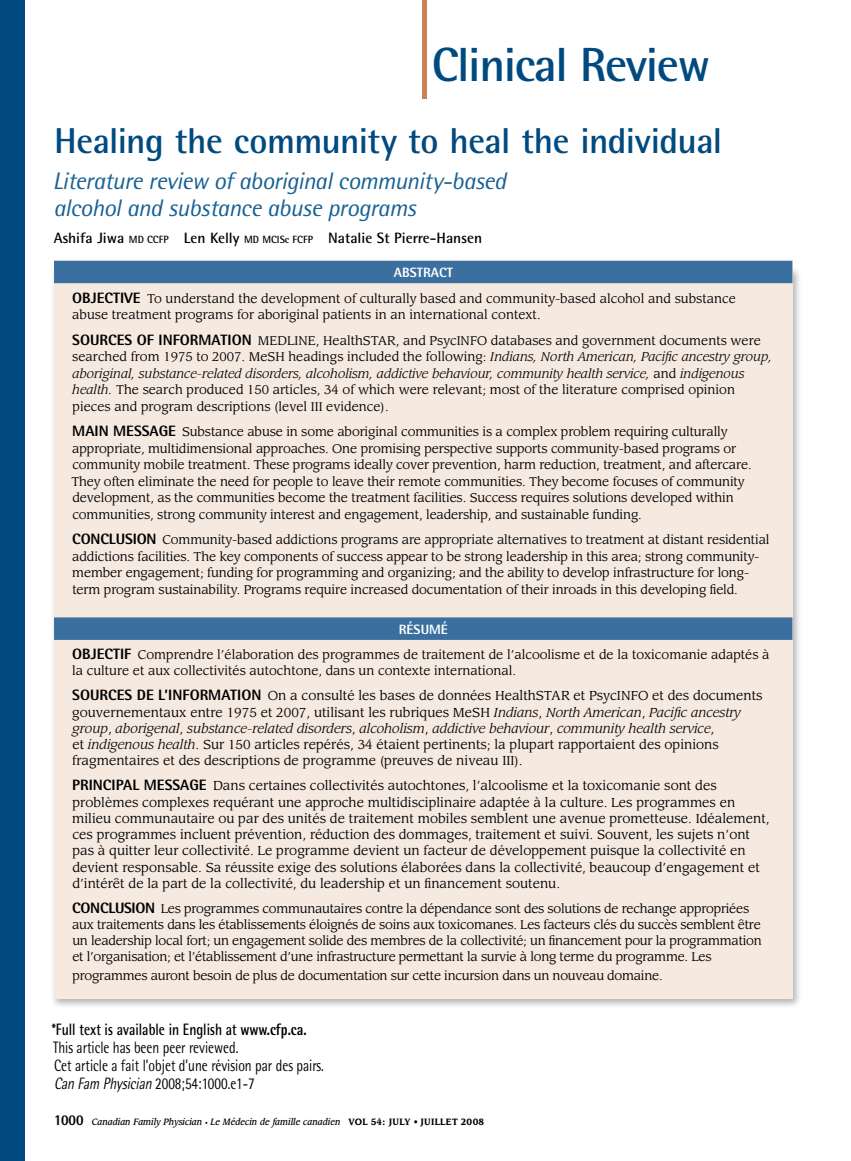
<style>
.page{position:relative;width:851px;height:1161px;background:#fff}
.page>*{position:absolute;margin:0;border:0;box-sizing:border-box;transform-origin:0 0}
.t1{font:700 48px "Rotis Semi Sans Std";letter-spacing:-.03em;color:#004a80}
.t2{font:700 36px "Rotis Semi Sans Std";letter-spacing:-.015em;color:#004a80}
.t3{font:italic 24px/27px "Rotis Semi Sans Std";letter-spacing:-.025em;color:#186194}
.t4{font:16.5px/18px "Rotis Semi Sans Std";color:#000;scale:.8 1}
.t5{font:700 15px "Rotis Semi Sans Std";color:#000}
.t6{font:800 13.5px "Rotis Semi Sans Std";color:#fff}
.t7{font:12.75px/16.2px "Leawood Std";color:#000}
.t8{font:12.3px/16.5px "Leawood Std";letter-spacing:-.01em;color:#000}
.t9{font:italic 500 9px "Leawood Std";color:#000;scale:.9 1}
.s1{font-size:10.5px}
.s2{font-family:"Rotis Semi Sans Std";font-weight:800;font-size:15px}
.s3{font-style:italic}
.s4{font-weight:700}
.s5{font-weight:800}
.s6{font-family:"Rotis Semi Sans Std";font-weight:800;font-style:normal;font-size:15px}
.s7{font-style:normal;font-size:6px}
.s8{font-weight:700;font-style:normal}
</style>
<div class="page">
<div style="left:0;top:0;width:24px;height:1161px;background:#004a80"></div>
<div style="left:49px;top:265px;width:754px;height:745px;background:#000;opacity:.3"></div>
<div style="left:54px;top:270px;width:738px;height:729px;background:#f5e9e0"></div>
<div style="left:54px;top:261px;width:738px;height:22px;background:#3a6f9f"></div>
<div style="left:54px;top:617px;width:738px;height:23px;background:#3a6f9f"></div>
<hr style="left:422px;top:0;width:4px;height:99px;background:#cb8354">
<h1 class="t1" style="left:432px;top:35px;width:280px">Clinical Review</h1>
<h2 class="t2" style="left:54px;top:119px;width:669px">Healing the community to heal the individual</h2>
<h3 class="t3" style="left:53px;top:167px;width:455px">Literature review of aboriginal community-based alcohol and substance abuse programs</h3>
<p class="t5" style="left:54px;top:229px;width:430px">Ashifa Jiwa <span class="s1">MD CCFP</span> Len Kelly <span class="s1">MD MClSc FCFP</span> Natalie St Pierre-Hansen</p>
<p class="t6" style="left:394px;top:264px;width:61px">ABSTRACT</p>
<p class="t8" style="left:72px;top:290px;width:665px"><span class="s2">OBJECTIVE</span> To understand the development of culturally based and community-based alcohol and substance abuse treatment programs for aboriginal patients in an international context.</p>
<p class="t8" style="left:72px;top:332px;width:701px"><span class="s2">SOURCES OF INFORMATION</span> MEDLINE, HealthSTAR, and PsycINFO databases and government documents were searched from 1975 to 2007. MeSH headings included the following: <span class="s3">Indians, North American, Pacific ancestry group, aboriginal, substance-related disorders, alcoholism, addictive behaviour, community health service,</span> and <span class="s3">indigenous health.</span> The search produced 150 articles, 34 of which were relevant; most of the literature comprised opinion pieces and program descriptions (level III evidence).</p>
<p class="t8" style="left:71px;top:424px;width:681px"><span class="s2">MAIN MESSAGE</span> Substance abuse in some aboriginal communities is a complex problem requiring culturally appropriate, multidimensional approaches. One promising perspective supports community-based programs or community mobile treatment. These programs ideally cover prevention, harm reduction, treatment, and aftercare.<br>They often eliminate the need for people to leave their remote communities. They become focuses of community development, as the communities become the treatment facilities. Success requires solutions developed within communities, strong community interest and engagement, leadership, and sustainable funding.</p>
<p class="t8" style="left:72px;top:532px;width:698px"><span class="s2">CONCLUSION</span> Community-based addictions programs are appropriate alternatives to treatment at distant residential addictions facilities. The key components of success appear to be strong leadership in this area; strong community&shy;member engagement; funding for programming and organizing; and the ability to develop infrastructure for long&shy;term program sustainability. Programs require increased documentation of their inroads in this developing field.</p>
<p class="t6" style="left:399px;top:621px;width:51px">RÉSUMÉ</p>
<p class="t8" style="left:72px;top:647px;width:699px"><span class="s2">OBJECTIF</span> Comprendre l’élaboration des programmes de traitement de l’alcoolisme et de la toxicomanie adaptés à la culture et aux collectivités autochtone, dans un contexte international.</p>
<p class="t7" style="left:72px;top:688px;width:691px"><span class="s2">SOURCES DE L’INFORMATION</span> On a consulté les bases de données HealthSTAR et PsycINFO et des documents gouvernementaux entre 1975 et 2007, utilisant les rubriques MeSH <span class="s3">Indians</span>, <span class="s3">North American</span>, <span class="s3">Pacific ancestry group</span>, <span class="s3">aborigenal</span>, <span class="s3">substance-related disorders</span>, <span class="s3">alcoholism</span>, <span class="s3">addictive behaviour</span>, <span class="s3">community health service</span>,<br>et <span class="s3">indigenous health</span>. Sur 150 articles repérés, 34 étaient pertinents; la plupart rapportaient des opinions fragmentaires et des descriptions de programme (preuves de niveau III).</p>
<p class="t7" style="left:72px;top:778px;width:699px"><span class="s2">PRINCIPAL MESSAGE</span> Dans certaines collectivités autochtones, l’alcoolisme et la toxicomanie sont des problèmes complexes requérant une approche multidisciplinaire adaptée à la culture. Les programmes en milieu communautaire ou par des unités de traitement mobiles semblent une avenue prometteuse. Idéalement, ces programmes incluent prévention, réduction des dommages, traitement et suivi. Souvent, les sujets n’ont pas à quitter leur collectivité. Le programme devient un facteur de développement puisque la collectivité en devient responsable. Sa réussite exige des solutions élaborées dans la collectivité, beaucoup d’engagement et d’intérêt de la part de la collectivité, du leadership et un financement soutenu.</p>
<p class="t8" style="left:72px;top:901px;width:691px"><span class="s2">CONCLUSION</span> Les programmes communautaires contre la dépendance sont des solutions de rechange appropriées aux traitements dans les établissements éloignés de soins aux toxicomanes. Les facteurs clés du succès semblent être un leadership local fort; un engagement solide des membres de la collectivité; un financement pour la programmation et l’organisation; et l’établissement d’une infrastructure permettant la survie à long terme du programme. Les</p>
<p class="t8" style="left:72px;top:967px;width:591px">programmes auront besoin de plus de documentation sur cette incursion dans un nouveau domaine.</p>
<h3 class="t4" style="left:52px;top:1020px;width:341px"><span class="s4">*Full text is available in English at</span> <span class="s5">www.cfp.ca.<br></span>This article has been peer reviewed.<br>Cet article a fait l’objet d’une révision par des pairs.<br><span class="s3">Can Fam Physician</span> 2008;54:1000.e1-7</h3>
<p class="t9" style="left:54px;top:1116px;width:479px"><span class="s6">1000</span> Canadian Family Physician <span class="s7">•</span> Le Médecin de famille canadien <span class="s8">VOL 54: JULY • JUILLET 2008</span></p>
</div>
